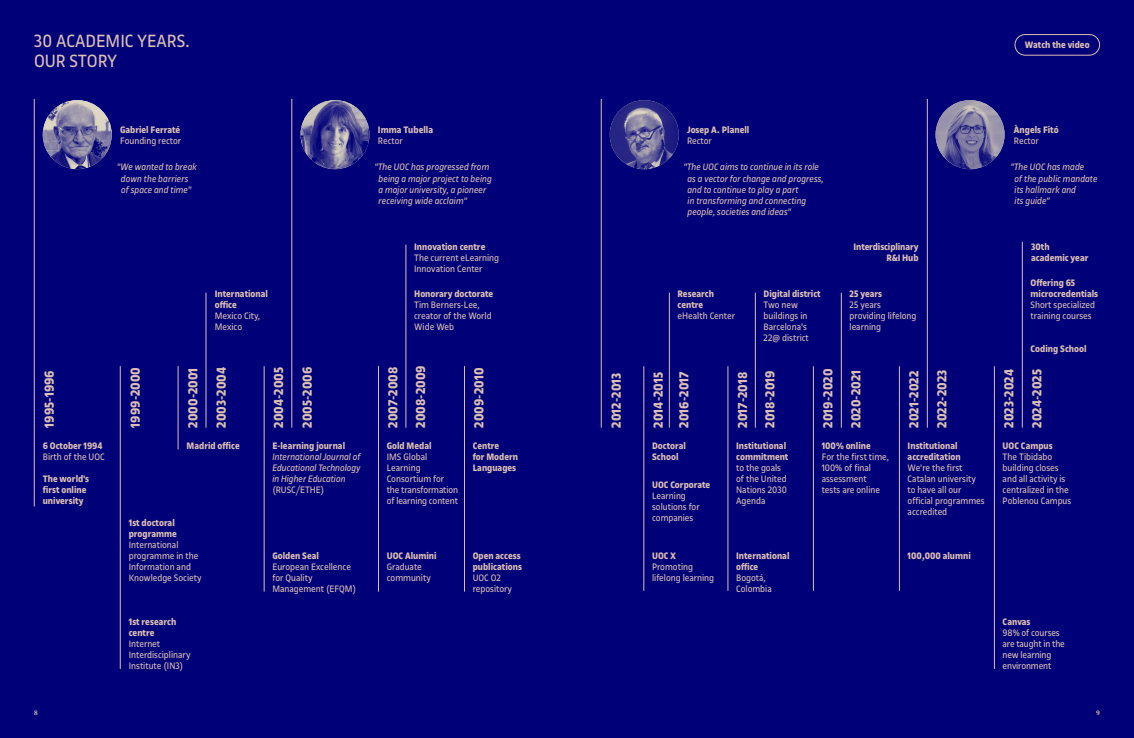
<style>
.page{position:relative;width:1134px;height:738px;background:#fff}
.page>*{position:absolute;margin:0;border:0;box-sizing:border-box;transform-origin:0 0}
.t1{font:19px/19px "UOC Sans";color:#ddbfb3}
.t2{font:700 14px/27.4px "UOC Sans";color:#ddbfb3}
.t3{font:10px/11px "UOC Sans";color:#ddbfb3}
.t4{font:700 10px/11px "UOC Sans";color:#ddbfb3}
.t5{font:italic 10px/11px "UOC Sans";color:#ddbfb3}
.t6{font:700 7px "UOC Serif";color:#ddbfb3}
</style>
<div class="page">
<div style="left:0;top:0;width:1134px;height:737px;background:#000078"></div>
<img style="left:43px;top:100px;width:69px;height:69px;border-radius:34px">
<img style="left:300px;top:100px;width:69px;height:69px;border-radius:34px">
<img style="left:610px;top:100px;width:69px;height:69px;border-radius:34px">
<img style="left:935px;top:100px;width:69px;height:69px;border-radius:34px">
<div style="left:1014px;top:34px;width:86px;height:22px;border:1px solid #ddbfb3;border-radius:10px"></div>
<hr style="left:120px;top:366px;width:1px;height:302px;background:#ddbfb3">
<hr style="left:34px;top:99px;width:1px;height:407px;background:#ddbfb3">
<hr style="left:292px;top:99px;width:1px;height:328px;background:#ddbfb3">
<hr style="left:264px;top:366px;width:1px;height:225px;background:#ddbfb3">
<hr style="left:378px;top:366px;width:1px;height:225px;background:#ddbfb3">
<hr style="left:406px;top:244px;width:1px;height:183px;background:#ddbfb3">
<hr style="left:464px;top:366px;width:1px;height:225px;background:#ddbfb3">
<hr style="left:178px;top:366px;width:1px;height:83px;background:#ddbfb3">
<hr style="left:206px;top:292px;width:1px;height:135px;background:#ddbfb3">
<hr style="left:601px;top:99px;width:1px;height:328px;background:#ddbfb3">
<hr style="left:669px;top:292px;width:1px;height:135px;background:#ddbfb3">
<hr style="left:728px;top:366px;width:1px;height:224px;background:#ddbfb3">
<hr style="left:755px;top:292px;width:1px;height:135px;background:#ddbfb3">
<hr style="left:813px;top:366px;width:1px;height:224px;background:#ddbfb3">
<hr style="left:841px;top:292px;width:1px;height:135px;background:#ddbfb3">
<hr style="left:899px;top:366px;width:1px;height:224px;background:#ddbfb3">
<hr style="left:927px;top:99px;width:1px;height:328px;background:#ddbfb3">
<hr style="left:1022px;top:242px;width:1px;height:185px;background:#ddbfb3">
<hr style="left:643px;top:366px;width:1px;height:224px;background:#ddbfb3">
<hr style="left:994px;top:366px;width:1px;height:302px;background:#ddbfb3">
<h1 class="t1" style="left:34px;top:32px;width:157px">30 ACADEMIC YEARS.<br>OUR STORY</h1>
<p class="t4" style="left:1025px;top:39px;width:66px">Watch the video</p>
<p class="t4" style="left:120px;top:124px;width:62px">Gabriel Ferraté</p>
<p class="t3" style="left:120px;top:135px;width:63px">Founding rector</p>
<p class="t4" style="left:378px;top:124px;width:57px">Imma Tubella</p>
<p class="t3" style="left:378px;top:135px;width:26px">Rector</p>
<p class="t4" style="left:687px;top:124px;width:64px">Josep A. Planell</p>
<p class="t3" style="left:687px;top:135px;width:26px">Rector</p>
<p class="t4" style="left:1014px;top:124px;width:46px">Àngels Fitó</p>
<p class="t3" style="left:1014px;top:135px;width:26px">Rector</p>
<p class="t5" style="left:117px;top:162px;width:81px;text-align:center">"We wanted to break down the barriers<br>of space and time"</p>
<p class="t5" style="left:378px;top:162px;width:115px;text-indent:-4px">"The UOC has progressed from being a major project to being a major university, a pioneer receiving wide acclaim"</p>
<p class="t5" style="left:687px;top:162px;width:138px;text-indent:-4px">"The UOC aims to continue in its role as a vector for change and progress, and to continue to play a part<br>in transforming and connecting people, societies and ideas"</p>
<p class="t5" style="left:1014px;top:162px;width:85px;text-indent:-4px">"The UOC has made<br>of the public mandate its hallmark and<br>its guide"</p>
<p class="t4" style="left:853px;top:241px;width:67px;text-align:right">Interdisciplinary<br>R&amp;I Hub</p>
<p class="t4" style="left:414px;top:241px;width:73px">Innovation centre</p>
<p class="t3" style="left:414px;top:252px;width:86px">The current eLearning<br>Innovation Center</p>
<p class="t4" style="left:1031px;top:241px;width:59px">30th academic year</p>
<p class="t4" style="left:1030px;top:277px;width:69px">Offering 65 microcredentials</p>
<p class="t3" style="left:1030px;top:299px;width:66px">Short specialized training courses</p>
<p class="t4" style="left:763px;top:288px;width:59px">Digital district</p>
<p class="t3" style="left:763px;top:299px;width:47px">Two new buildings in<br>Barcelona's<br>22@ district</p>
<p class="t4" style="left:215px;top:288px;width:55px">International office</p>
<p class="t3" style="left:215px;top:310px;width:47px">Mexico City,<br>Mexico</p>
<p class="t4" style="left:678px;top:288px;width:38px">Research centre</p>
<p class="t3" style="left:678px;top:310px;width:59px">eHealth Center</p>
<p class="t4" style="left:414px;top:288px;width:81px">Honorary doctorate</p>
<p class="t3" style="left:414px;top:299px;width:79px">Tim Berners-Lee, creator of the World<br>Wide Web</p>
<p class="t4" style="left:849px;top:288px;width:34px">25 years</p>
<p class="t3" style="left:849px;top:299px;width:68px">25 years providing lifelong learning</p>
<h2 class="t2" style="left:35px;top:427px;width:59px;rotate:-90deg">1995-1996</h2>
<h2 class="t2" style="left:121px;top:427px;width:62px;rotate:-90deg">1999-2000</h2>
<h2 class="t2" style="left:179px;top:427px;width:62px;line-height:28.2px;rotate:-90deg">2000-2001<br>2003-2004</h2>
<h2 class="t2" style="left:265px;top:427px;width:63px;line-height:28.5px;rotate:-90deg">2004-2005<br>2005-2006</h2>
<h2 class="t2" style="left:379px;top:427px;width:64px;rotate:-90deg">2007-2008<br>2008-2009</h2>
<h2 class="t2" style="left:465px;top:427px;width:61px;rotate:-90deg">2009-2010</h2>
<p class="t4" style="left:43px;top:440px;width:61px">6 October 1994</p>
<p class="t3" style="left:43px;top:451px;width:63px">Birth of the UOC</p>
<p class="t4" style="left:43px;top:473px;width:48px">The world's first online university</p>
<p class="t4" style="left:187px;top:440px;width:55px">Madrid office</p>
<p class="t4" style="left:129px;top:516px;width:50px">1st doctoral programme</p>
<p class="t3" style="left:129px;top:538px;width:74px">International programme in the<br>Information and<br>Knowledge Society</p>
<p class="t4" style="left:129px;top:615px;width:49px">1st research centre</p>
<p class="t3" style="left:129px;top:637px;width:63px">Internet<br>Interdisciplinary<br>Institute (IN3)</p>
<p class="t4" style="left:272px;top:440px;width:74px">E-learning journal</p>
<p class="t5" style="left:272px;top:451px;width:90px;text-align:justify">International Journal of Educational Technology in Higher Education</p>
<p class="t3" style="left:272px;top:484px;width:53px">(RUSC/ETHE)</p>
<p class="t4" style="left:272px;top:549px;width:48px">Golden Seal</p>
<p class="t3" style="left:272px;top:560px;width:85px">European Excellence for Quality<br>Management (EFQM)</p>
<p class="t4" style="left:387px;top:440px;width:46px">Gold Medal</p>
<p class="t3" style="left:387px;top:451px;width:73px">IMS Global<br>Learning<br>Consortium for the transformation of learning content</p>
<p class="t4" style="left:473px;top:440px;width:47px">Centre<br>for Modern<br>Languages</p>
<p class="t4" style="left:387px;top:549px;width:51px">UOC Alumini</p>
<p class="t3" style="left:387px;top:560px;width:46px">Graduate community</p>
<p class="t4" style="left:473px;top:549px;width:51px">Open access publications</p>
<p class="t3" style="left:473px;top:571px;width:41px">UOC O2 repository</p>
<h2 class="t2" style="left:602px;top:427px;width:57px;rotate:-90deg">2012-2013</h2>
<p class="t4" style="left:1030px;top:343px;width:57px">Coding School</p>
<h2 class="t2" style="left:646px;top:427px;width:58px;line-height:25.5px;rotate:-90deg">2014-2015<br>2016-2017</h2>
<h2 class="t2" style="left:729px;top:427px;width:59px;rotate:-90deg">2017-2018<br>2018-2019</h2>
<h2 class="t2" style="left:814px;top:427px;width:60px;line-height:27.9px;rotate:-90deg">2019-2020<br>2020-2021</h2>
<h2 class="t2" style="left:900px;top:427px;width:59px;line-height:27.9px;rotate:-90deg">2021-2022<br>2022-2023</h2>
<h2 class="t2" style="left:1023px;top:427px;width:60px;rotate:-90deg">2024-2025</h2>
<h2 class="t2" style="left:995px;top:427px;width:60px;rotate:-90deg">2023-2024</h2>
<p class="t4" style="left:652px;top:440px;width:35px">Doctoral<br>School</p>
<p class="t4" style="left:652px;top:479px;width:60px">UOC Corporate</p>
<p class="t3" style="left:652px;top:490px;width:49px">Learning solutions for companies</p>
<p class="t4" style="left:652px;top:549px;width:25px">UOC X</p>
<p class="t3" style="left:652px;top:560px;width:64px">Promoting lifelong learning</p>
<p class="t4" style="left:736px;top:440px;width:54px">Institutional commitment</p>
<p class="t3" style="left:736px;top:462px;width:52px">to the goals of the United<br>Nations 2030<br>Agenda</p>
<p class="t4" style="left:736px;top:549px;width:55px">International office</p>
<p class="t3" style="left:736px;top:571px;width:37px">Bogotá,<br>Colombia</p>
<p class="t4" style="left:822px;top:440px;width:51px">100% online</p>
<p class="t3" style="left:822px;top:451px;width:69px">For the first time,<br>100% of final assessment<br>tests are online</p>
<p class="t4" style="left:908px;top:440px;width:55px">Institutional accreditation</p>
<p class="t3" style="left:908px;top:462px;width:78px">We're the first<br>Catalan university to have all our official programmes accredited</p>
<p class="t4" style="left:908px;top:549px;width:65px">100,000 alumni</p>
<p class="t4" style="left:1003px;top:440px;width:52px">UOC Campus</p>
<p class="t3" style="left:1003px;top:451px;width:70px">The Tibidabo building closes and all activity is centralized in the<br>Poblenou Campus</p>
<p class="t4" style="left:1003px;top:615px;width:29px">Canvas</p>
<p class="t3" style="left:1003px;top:626px;width:64px">98% of courses are taught in the new learning environment</p>
<p class="t6" style="left:34px;top:708px;width:5px">8</p>
<p class="t6" style="left:1096px;top:708px;width:5px">9</p>
</div>
